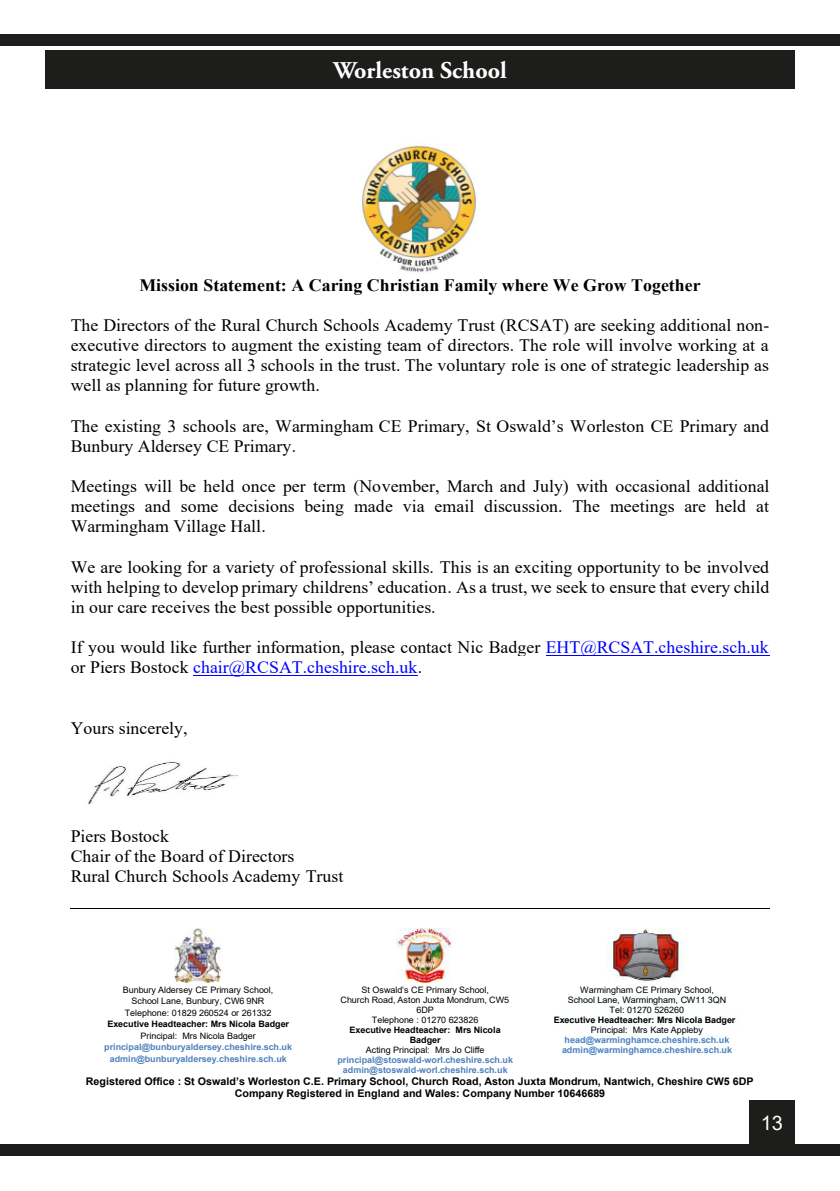
<style>
.page{position:relative;width:840px;height:1191px;background:#fff}
.page>*{position:absolute;margin:0;border:0;box-sizing:border-box;transform-origin:0 0}
.t1{font:700 24px "Adobe Garamond Pro";color:#fff}
.t2{font:20px "Arial";color:#fff}
.t3{font:17.4px/20.2px "Times New Roman";color:#000;text-align:justify}
.t4{font:700 17.4px "Times New Roman";color:#000}
.t5{font:700 10.4px/12.2px "Arial";color:#000;text-align:center}
.t6{font:8.8px/10px "Arial";letter-spacing:-.01em;color:#000;text-align:center}
.t7{font:700 8.8px/10px "Arial";letter-spacing:-.01em;color:#4f81bd;text-align:center}
.t8{font:700 8.8px/10px "Arial";letter-spacing:-.01em;color:#000;text-align:center}
.s1{color:#00f}
</style>
<div class="page">
<div style="left:748px;top:1100px;width:46px;height:45px;background:#1d1d1b"></div>
<div style="left:0;top:34px;width:839px;height:11px;background:#1d1d1b"></div>
<div style="left:0;top:1144px;width:839px;height:12px;background:#1d1d1b"></div>
<div style="left:46px;top:50px;width:748px;height:38px;background:#1d1d1b"></div>
<div style="left:567px;top:994px;width:158px;height:10px;background:#fbfefe"></div>
<div style="left:609px;top:1004px;width:74px;height:10px;background:#fbfefe"></div>
<div style="left:553px;top:1014px;width:187px;height:10px;background:#fbfefe"></div>
<div style="left:590px;top:1024px;width:112px;height:10px;background:#fbfefe"></div>
<div style="left:564px;top:1034px;width:164px;height:10px;background:#fbfefe"></div>
<div style="left:561px;top:1044px;width:170px;height:10px;background:#fbfefe"></div>
<hr style="left:71px;top:908px;width:254px;height:1px;background:#000">
<hr style="left:326px;top:908px;width:198px;height:1px;background:#000">
<hr style="left:525px;top:908px;width:244px;height:1px;background:#000">
<img style="left:362px;top:144px;width:114px;height:128px">
<img style="left:174px;top:929px;width:47px;height:54px">
<img style="left:397px;top:929px;width:55px;height:54px">
<img style="left:607px;top:929px;width:78px;height:52px">
<hr style="left:546px;top:655px;width:223px;height:1px;background:#00f">
<hr style="left:193px;top:675px;width:225px;height:1px;background:#00f">
<img style="left:88px;top:762px;width:151px;height:43px">
<h1 class="t1" style="left:333px;top:60px;width:175px">Worleston School</h1>
<p class="t4" style="left:139px;top:279px;width:562px">Mission Statement: A Caring Christian Family where We Grow Together</p>
<p class="t3" style="left:71px;top:317px;width:699px">The Directors of the Rural Church Schools Academy Trust (RCSAT) are seeking additional non&shy;executive directors to augment the existing team of directors. The role will involve working at a strategic level across all 3 schools in the trust. The voluntary role is one of strategic leadership as well as planning for future growth.</p>
<p class="t3" style="left:71px;top:417px;width:699px">The existing 3 schools are, Warmingham CE Primary, St Oswald’s Worleston CE Primary and<br>Bunbury Aldersey CE Primary.</p>
<p class="t3" style="left:71px;top:478px;width:700px">Meetings will be held once per term (November, March and July) with occasional additional meetings and some decisions being made via email discussion. The meetings are held at Warmingham Village Hall.</p>
<p class="t3" style="left:71px;top:558px;width:699px">We are looking for a variety of professional skills. This is an exciting opportunity to be involved with helping to develop primary childrens’ education. As a trust, we seek to ensure that every child in our care receives the best possible opportunities.</p>
<p class="t3" style="left:71px;top:639px;width:699px">If you would like further information, please contact Nic Badger <span class="s1">EHT@RCSAT.cheshire.sch.uk </span>or Piers Bostock <span class="s1">chair@RCSAT.cheshire.sch.uk</span>.</p>
<p class="t3" style="left:71px;top:719px;width:118px">Yours sincerely,</p>
<p class="t3" style="left:71px;top:828px;width:274px;text-align:left">Piers Bostock<br>Chair of the Board of Directors<br>Rural Church Schools Academy Trust</p>
<p class="t6" style="left:340px;top:985px;width:170px">St Oswald’s CE Primary School,<br>Church Road, Aston Juxta Mondrum, CW5<br>6DP<br>Telephone : 01270 623826</p>
<p class="t8" style="left:349px;top:1025px;width:152px">Executive Headteacher: Mrs Nicola<br>Badger</p>
<p class="t6" style="left:365px;top:1045px;width:120px">Acting Principal: Mrs Jo Cliffe</p>
<p class="t7" style="left:337px;top:1055px;width:177px">principal@stoswald-worl.cheshire.sch.uk admin@stoswald-worl.cheshire.sch.uk</p>
<p class="t6" style="left:567px;top:985px;width:160px">Warmingham CE Primary School,<br>School Lane, Warmingham, CW11 3QN<br>Tel: 01270 526260</p>
<p class="t8" style="left:553px;top:1015px;width:183px">Executive Headteacher: Mrs Nicola Badger</p>
<p class="t6" style="left:590px;top:1025px;width:113px">Principal: Mrs Kate Appleby</p>
<p class="t7" style="left:561px;top:1035px;width:171px;text-align:left">head@warminghamce.cheshire.sch.uk admin@warminghamce.cheshire.sch.uk</p>
<p class="t5" style="left:86px;top:1076px;width:669px">Registered Office : St Oswald’s Worleston C.E. Primary School, Church Road, Aston Juxta Mondrum, Nantwich, Cheshire CW5 6DP<br>Company Registered in England and Wales: Company Number 10646689</p>
<p class="t6" style="left:123px;top:984px;width:152px;line-height:11.6px">Bunbury Aldersey CE Primary School,<br>School Lane, Bunbury, CW6 9NR<br>Telephone: 01829 260524 or 261332</p>
<p class="t8" style="left:107px;top:1020px;width:183px">Executive Headteacher: Mrs Nicola Badger</p>
<p class="t6" style="left:140px;top:1031px;width:117px">Principal: Mrs Nicola Badger</p>
<p class="t7" style="left:104px;top:1042px;width:189px;line-height:11.6px">principal@bunburyaldersey.cheshire.sch.uk admin@bunburyaldersey.cheshire.sch.uk</p>
<p class="t2" style="left:760px;top:1115px;width:24px">13</p>
</div>
